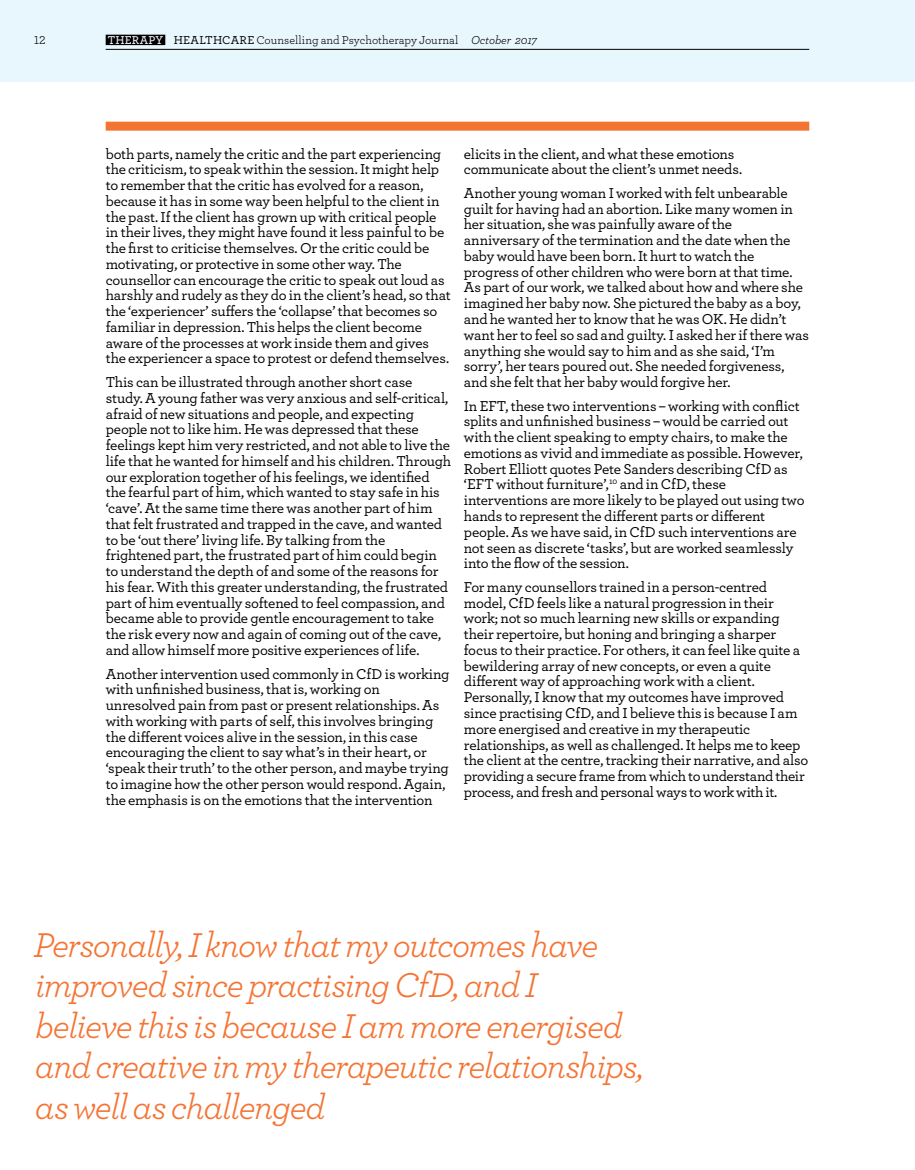
<style>
.page{position:relative;width:915px;height:1170px;background:#fff}
.page>*{position:absolute;margin:0;border:0;box-sizing:border-box;transform-origin:0 0}
.t1{font:italic 36px/40.5px "Archer";letter-spacing:-.04em;color:#f47434}
.t2{font:500 15px/15.8px "Archer";letter-spacing:-.015em;color:#000}
.t3{font:12px "Archer";color:#000}
.s1{font-weight:600;color:#ebeaf2}
.s2{font-weight:500}
.s3{font-style:italic}
</style>
<div class="page">
<div style="left:0;top:0;width:914px;height:82px;background:#e8f6fd"></div>
<div style="left:106px;top:122px;width:703px;height:9px;background:#f47434"></div>
<hr style="left:106px;top:49px;width:703px;height:1px;background:#000">
<div style="left:106px;top:35px;width:59px;height:10px;background:#000"></div>
<p class="t3" style="left:34px;top:31px;width:13px">12</p>
<p class="t3" style="left:108px;top:31px;width:430px"><span class="s1">THERAPY</span> <span class="s2">HEALTHCARE</span> Counselling and Psychotherapy Journal <span class="s3">October 2017</span></p>
<p class="t2" style="left:106px;top:145px;width:346px">both parts, namely the critic and the part experiencing the criticism, to speak within the session. It might help to remember that the critic has evolved for a reason, because it has in some way been helpful to the client in the past. If the client has grown up with critical people in their lives, they might have found it less painful to be the first to criticise themselves. Or the critic could be motivating, or protective in some other way. The counsellor can encourage the critic to speak out loud as harshly and rudely as they do in the client’s head, so that the ‘experiencer’ suffers the ‘collapse’ that becomes so familiar in depression. This helps the client become aware of the processes at work inside them and gives the experiencer a space to protest or defend themselves.</p>
<p class="t2" style="left:106px;top:373px;width:347px">This can be illustrated through another short case study. A young father was very anxious and self-critical, afraid of new situations and people, and expecting people not to like him. He was depressed that these feelings kept him very restricted, and not able to live the life that he wanted for himself and his children. Through our exploration together of his feelings, we identified the fearful part of him, which wanted to stay safe in his ‘cave’. At the same time there was another part of him that felt frustrated and trapped in the cave, and wanted to be ‘out there’ living life. By talking from the frightened part, the frustrated part of him could begin to understand the depth of and some of the reasons for his fear. With this greater understanding, the frustrated part of him eventually softened to feel compassion, and became able to provide gentle encouragement to take the risk every now and again of coming out of the cave, and allow himself more positive experiences of life.</p>
<p class="t2" style="left:106px;top:665px;width:345px">Another intervention used commonly in CfD is working with unfinished business, that is, working on unresolved pain from past or present relationships. As with working with parts of self, this involves bringing the different voices alive in the session, in this case encouraging the client to say what’s in their heart, or ‘speak their truth’ to the other person, and maybe trying to imagine how the other person would respond. Again, the emphasis is on the emotions that the intervention</p>
<p class="t2" style="left:463px;top:145px;width:279px">elicits in the client, and what these emotions communicate about the client’s unmet needs.</p>
<p class="t2" style="left:463px;top:184px;width:346px">Another young woman I worked with felt unbearable guilt for having had an abortion. Like many women in her situation, she was painfully aware of the anniversary of the termination and the date when the baby would have been born. It hurt to watch the progress of other children who were born at that time.<br>As part of our work, we talked about how and where she imagined her baby now. She pictured the baby as a boy, and he wanted her to know that he was OK. He didn’t want her to feel so sad and guilty. I asked her if there was anything she would say to him and as she said, ‘I’m sorry’, her tears poured out. She needed forgiveness, and she felt that her baby would forgive her.</p>
<p class="t2" style="left:463px;top:397px;width:342px">In EFT, these two interventions – working with conflict splits and unfinished business – would be carried out with the client speaking to empty chairs, to make the emotions as vivid and immediate as possible. However, Robert Elliott quotes Pete Sanders describing CfD as ‘EFT without furniture’,<sup>10</sup> and in CfD, these interventions are more likely to be played out using two hands to represent the different parts or different people. As we have said, in CfD such interventions are not seen as discrete ‘tasks’, but are worked seamlessly into the flow of the session.</p>
<p class="t2" style="left:463px;top:578px;width:346px">For many counsellors trained in a person-centred model, CfD feels like a natural progression in their work; not so much learning new skills or expanding their repertoire, but honing and bringing a sharper focus to their practice. For others, it can feel like quite a bewildering array of new concepts, or even a quite different way of approaching work with a client.<br>Personally, I know that my outcomes have improved since practising CfD, and I believe this is because I am more energised and creative in my therapeutic relationships, as well as challenged. It helps me to keep the client at the centre, tracking their narrative, and also providing a secure frame from which to understand their process, and fresh and personal ways to work with it.</p>
<h1 class="t1" style="left:33px;top:922px;width:611px">Personally, I know that my outcomes have improved since practising CfD, and I<br>believe this is because I am more energised and creative in my therapeutic relationships, as well as challenged</h1>
</div>
